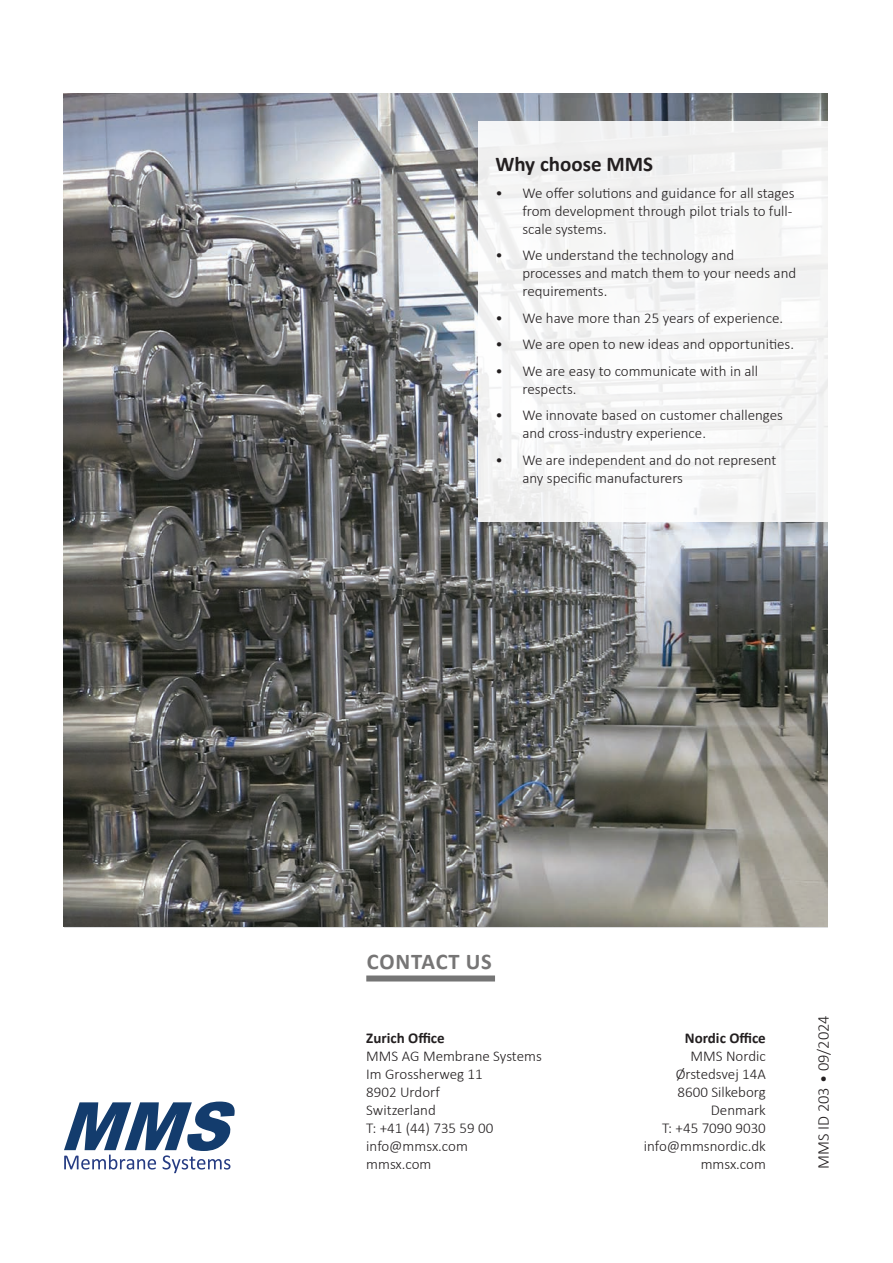
<style>
.page{position:relative;width:893px;height:1263px;background:#fff}
.page>*{position:absolute;margin:0;border:0;box-sizing:border-box;transform-origin:0 0}
.t1{font:700 22.5px "Calibri";letter-spacing:.04em;color:#767575}
.t2{font:700 21px "Calibri";color:#231f20}
.t3{font:300 16.5px "Calibri";color:#231f20}
.t4{font:300 15px/18px "Calibri";color:#231f20}
.t5{font:700 15px "Calibri";color:#231f20}
</style>
<div class="page">
<svg style="left:64px;top:1101px;width:171px;height:72px"></svg>
<div style="left:366px;top:975px;width:129px;height:6px;background:#757575"></div>
<img style="left:64px;top:94px;width:763px;height:832px">
<div style="left:478px;top:121px;width:351px;height:401px;background:#f5f5f5"></div>
<h2 class="t2" style="left:495px;top:150px;width:159px">Why choose MMS</h2>
<p class="t4" style="left:522px;top:184px;width:274px;text-indent:-27px">• We offer solutions and guidance for all stages from development through pilot trials to full&shy;scale systems.</p>
<p class="t4" style="left:522px;top:246px;width:275px;text-indent:-27px">• We understand the technology and processes and match them to your needs and requirements.</p>
<p class="t4" style="left:495px;top:309px;width:289px">• We have more than 25 years of experience.</p>
<p class="t4" style="left:495px;top:335px;width:300px">• We are open to new ideas and opportunities.</p>
<p class="t4" style="left:522px;top:362px;width:237px;text-indent:-27px">• We are easy to communicate with in all respects.</p>
<p class="t4" style="left:522px;top:406px;width:262px;text-indent:-27px">• We innovate based on customer challenges and cross-industry experience.</p>
<p class="t4" style="left:522px;top:451px;width:256px;text-indent:-27px">• We are independent and do not represent any specific manufacturers</p>
<h1 class="t1" style="left:367px;top:946px;width:127px">CONTACT US</h1>
<p class="t5" style="left:366px;top:1027px;width:80px">Zurich Office</p>
<p class="t4" style="left:366px;top:1047px;width:177px">MMS AG Membrane Systems<br>Im Grossherweg 11<br>8902 Urdorf<br>Switzerland<br>T: +41 (44) 735 59 00 info@mmsx.com<br>mmsx.com</p>
<p class="t5" style="left:685px;top:1027px;width:83px">Nordic Office</p>
<p class="t4" style="left:644px;top:1047px;width:124px;text-align:right">MMS Nordic<br>Ørstedsvej 14A<br>8600 Silkeborg<br>Denmark<br>T: +45 7090 9030 info@mmsnordic.dk mmsx.com</p>
<p class="t3" style="left:813px;top:1169px;width:155px;rotate:-90deg">MMS ID 203 • 09/2024</p>
</div>
